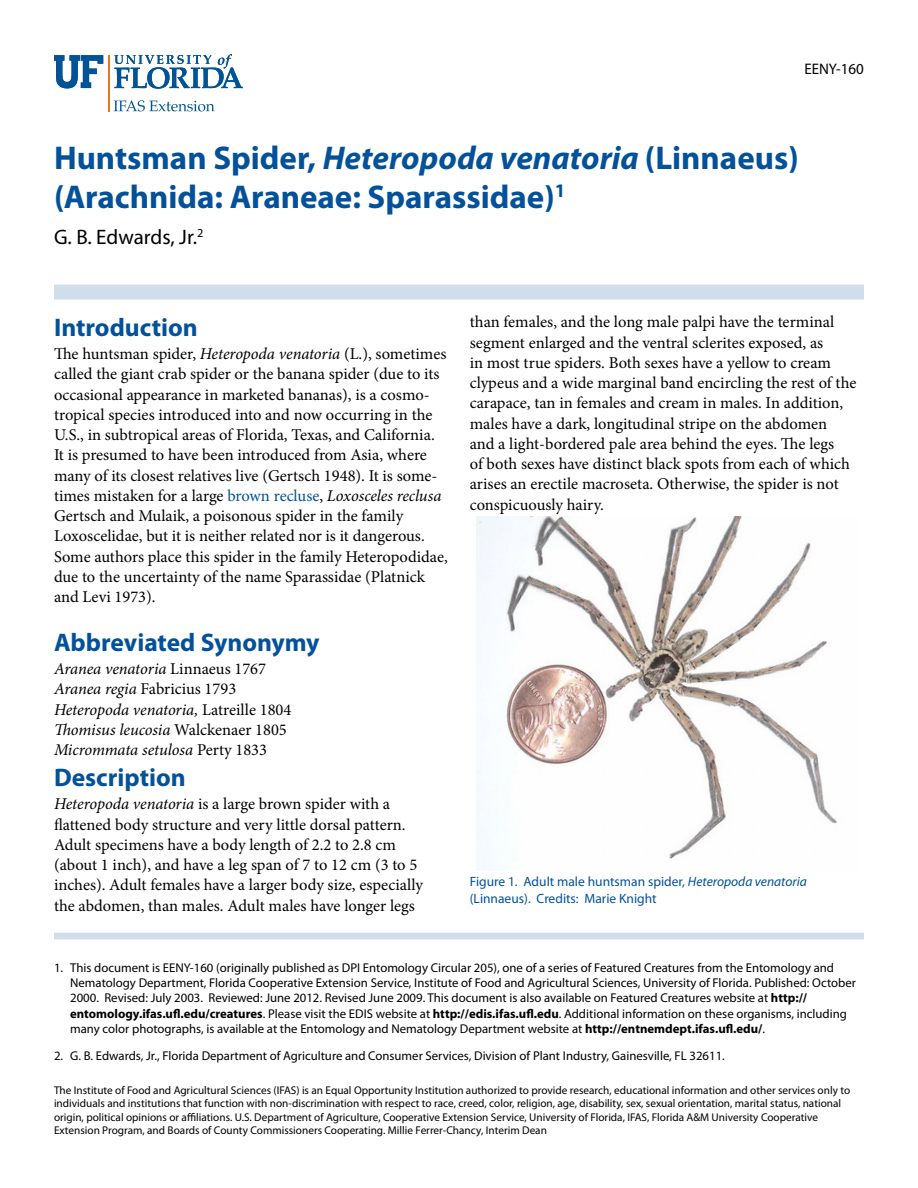
<style>
.page{position:relative;width:918px;height:1188px;background:#fff}
.page>*{position:absolute;margin:0;border:0;box-sizing:border-box;transform-origin:0 0}
.t1{font:700 33px/39.6px "Myriad Pro";color:#03519a}
.t2{font:700 25.5px "Myriad Pro";color:#03519a}
.t3{font:21px "Myriad Pro";color:#000}
.t4{font:16.5px/20.2px "Minion Pro";color:#000}
.t5{font:italic 16.5px/20.2px "Minion Pro";letter-spacing:-.005em;color:#000}
.t6{font:15.3px "Myriad Pro";color:#000}
.t7{font:13.5px/16.5px "Myriad Pro";color:#03519a}
.t8{font:12.75px/15.3px "Myriad Pro";color:#000}
.t9{font:11.25px/13.5px "Myriad Pro";color:#000}
.s1{font-style:italic}
.s2{color:#03519a}
.s3{font-style:normal}
.s4{font-weight:700}
</style>
<div class="page">
<hr style="left:108px;top:55px;width:2px;height:56px;background:#f36f21">
<svg style="left:114px;top:54px;width:129px;height:35px"></svg>
<svg style="left:54px;top:55px;width:49px;height:33px"></svg>
<svg style="left:114px;top:100px;width:101px;height:11px"></svg>
<div style="left:54px;top:285px;width:810px;height:15px;background:#d0ddea"></div>
<div style="left:54px;top:933px;width:810px;height:6px;background:#d0ddea"></div>
<img style="left:476px;top:516px;width:361px;height:355px">
<p class="t6" style="left:804px;top:60px;width:61px">EENY-160</p>
<h1 class="t1" style="left:54px;top:137px;width:746px">Huntsman Spider, <span class="s1">Heteropoda venatoria</span> (Linnaeus) (Arachnida: Araneae: Sparassidae)<sup>1</sup></h1>
<p class="t3" style="left:54px;top:224px;width:151px">G. B. Edwards, Jr.<sup>2</sup></p>
<h2 class="t2" style="left:54px;top:310px;width:145px">Introduction</h2>
<p class="t4" style="left:54px;top:344px;width:395px">The huntsman spider, <span class="s1">Heteropoda venatoria</span> (L.), sometimes called the giant crab spider or the banana spider (due to its occasional appearance in marketed bananas), is a cosmo&shy;tropical species introduced into and now occurring in the U.S., in subtropical areas of Florida, Texas, and California.<br>It is presumed to have been introduced from Asia, where many of its closest relatives live (Gertsch 1948). It is some&shy;times mistaken for a large <span class="s2">brown recluse</span>, <span class="s1">Loxosceles reclusa </span>Gertsch and Mulaik, a poisonous spider in the family Loxoscelidae, but it is neither related nor is it dangerous.<br>Some authors place this spider in the family Heteropodidae, due to the uncertainty of the name Sparassidae (Platnick and Levi 1973).</p>
<h2 class="t2" style="left:54px;top:625px;width:267px">Abbreviated Synonymy</h2>
<p class="t5" style="left:54px;top:659px;width:239px">Aranea venatoria <span class="s3">Linnaeus 1767<br></span>Aranea regia <span class="s3">Fabricius 1793<br></span>Heteropoda venatoria, <span class="s3">Latreille 1804<br></span>Thomisus leucosia <span class="s3">Walckenaer 1805<br></span>Micrommata setulosa <span class="s3">Perty 1833</span></p>
<h2 class="t2" style="left:54px;top:761px;width:133px">Description</h2>
<p class="t4" style="left:54px;top:794px;width:371px"><span class="s1">Heteropoda venatoria</span> is a large brown spider with a flattened body structure and very little dorsal pattern.<br>Adult specimens have a body length of 2.2 to 2.8 cm (about 1 inch), and have a leg span of 7 to 12 cm (3 to 5 inches). Adult females have a larger body size, especially the abdomen, than males. Adult males have longer legs</p>
<p class="t4" style="left:470px;top:312px;width:388px">than females, and the long male palpi have the terminal segment enlarged and the ventral sclerites exposed, as<br>in most true spiders. Both sexes have a yellow to cream clypeus and a wide marginal band encircling the rest of the carapace, tan in females and cream in males. In addition, males have a dark, longitudinal stripe on the abdomen<br>and a light-bordered pale area behind the eyes. The legs<br>of both sexes have distinct black spots from each of which arises an erectile macroseta. Otherwise, the spider is not conspicuously hairy.</p>
<p class="t7" style="left:470px;top:873px;width:339px">Figure 1. Adult male huntsman spider, <span class="s1">Heteropoda venatoria </span>(Linnaeus). Credits: Marie Knight</p>
<p class="t8" style="left:70px;top:960px;width:787px;text-indent:-16px">1. This document is EENY-160 (originally published as DPI Entomology Circular 205), one of a series of Featured Creatures from the Entomology and Nematology Department, Florida Cooperative Extension Service, Institute of Food and Agricultural Sciences, University of Florida. Published: October 2000. Revised: July 2003. Reviewed: June 2012. Revised June 2009. This document is also available on Featured Creatures website at <span class="s4">http:// entomology.ifas.ufl.edu/creatures</span>. Please visit the EDIS website at <span class="s4">http://edis.ifas.ufl.edu</span>. Additional information on these organisms, including many color photographs, is available at the Entomology and Nematology Department website at <span class="s4">http://entnemdept.ifas.ufl.edu/</span>.</p>
<p class="t8" style="left:54px;top:1048px;width:672px">2. G. B. Edwards, Jr., Florida Department of Agriculture and Consumer Services, Division of Plant Industry, Gainesville, FL 32611.</p>
<p class="t9" style="left:54px;top:1083px;width:798px">The Institute of Food and Agricultural Sciences (IFAS) is an Equal Opportunity Institution authorized to provide research, educational information and other services only to individuals and institutions that function with non-discrimination with respect to race, creed, color, religion, age, disability, sex, sexual orientation, marital status, national origin, political opinions or affiliations. U.S. Department of Agriculture, Cooperative Extension Service, University of Florida, IFAS, Florida A&amp;M University Cooperative Extension Program, and Boards of County Commissioners Cooperating. Millie Ferrer-Chancy, Interim Dean</p>
</div>
